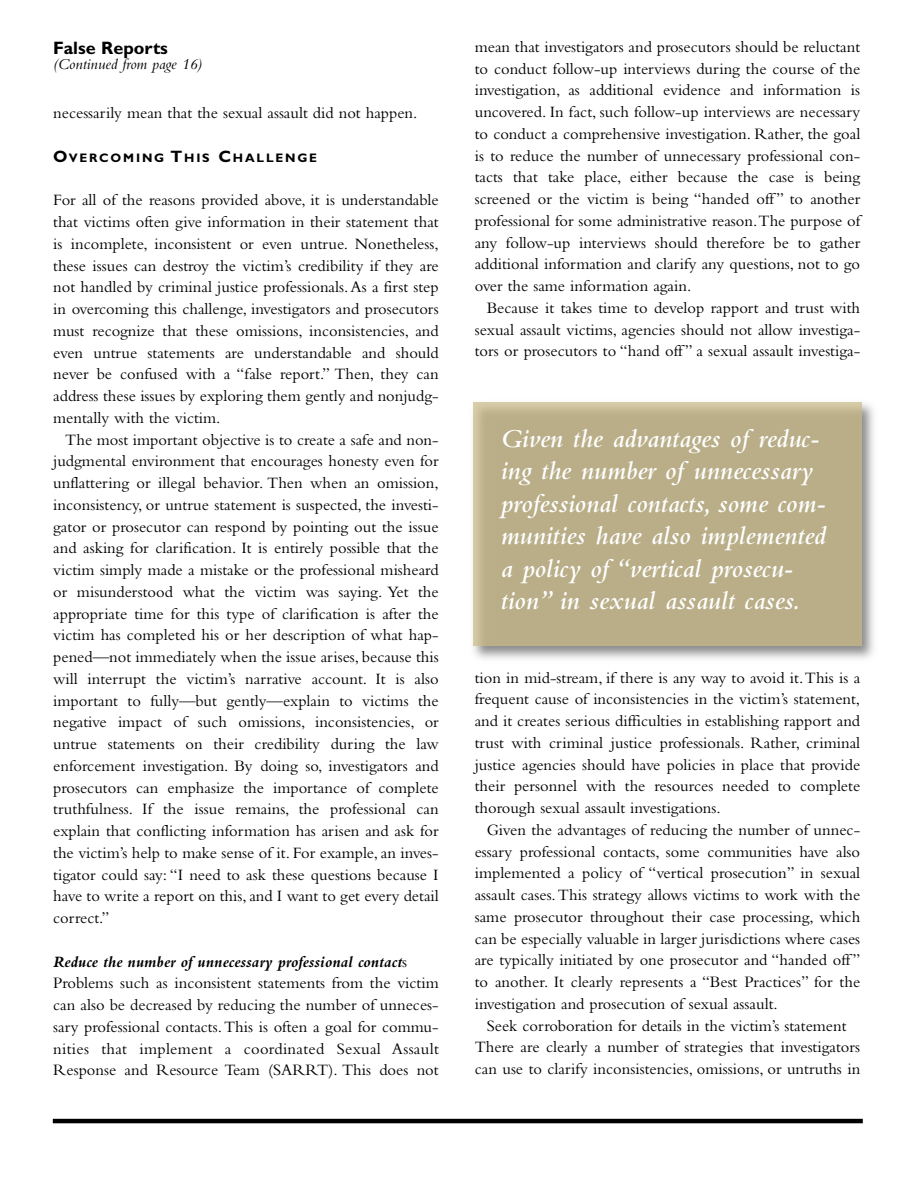
<style>
.page{position:relative;width:918px;height:1188px;background:#fff}
.page>*{position:absolute;margin:0;border:0;box-sizing:border-box;transform-origin:0 0}
.t1{font:italic 600 27px/32.4px "Bembo";color:#fff}
.t2{font:700 18px "Gill Sans";color:#000}
.t3{font:16.5px/21.8px "Bembo";color:#000;text-align:justify}
.t4{font:italic 15.75px "Bembo";color:#000}
.t5{font:700 12.3px "Gill Sans";letter-spacing:.145em;color:#000}
.s1{font-size:16.5px}
.s2{font-weight:700;font-style:italic}
</style>
<div class="page">
<hr style="left:53px;top:1119px;width:810px;height:4px;background:#000">
<img style="left:473px;top:403px;width:401px;height:256px">
<div style="left:473px;top:402px;width:389px;height:244px;background:#b9ae88"></div>
<p class="t2" style="left:53px;top:42px;width:116px">False Reports</p>
<p class="t4" style="left:53px;top:58px;width:150px">(Continued from page 16)</p>
<p class="t3" style="left:53px;top:104px;width:366px">necessarily mean that the sexual assault did not happen.</p>
<p class="t5" style="left:53px;top:154px;width:265px"><span class="s1">O</span>VERCOMING <span class="s1">T</span>HIS <span class="s1">C</span>HALLENGE</p>
<p class="t3" style="left:53px;top:191px;width:387px">For all of the reasons provided above, it is understandable that victims often give information in their statement that is incomplete, inconsistent or even untrue. Nonetheless, these issues can destroy the victim’s credibility if they are not handled by criminal justice professionals. As a first step in overcoming this challenge, investigators and prosecutors must recognize that these omissions, inconsistencies, and even untrue statements are understandable and should never be confused with a “false report.” Then, they can address these issues by exploring them gently and nonjudg&shy;mentally with the victim.</p>
<p class="t3" style="left:53px;top:430px;width:387px;text-indent:12px">The most important objective is to create a safe and non&shy;judgmental environment that encourages honesty even for unflattering or illegal behavior. Then when an omission, inconsistency, or untrue statement is suspected, the investi&shy;gator or prosecutor can respond by pointing out the issue and asking for clarification. It is entirely possible that the victim simply made a mistake or the professional misheard or misunderstood what the victim was saying. Yet the appropriate time for this type of clarification is after the victim has completed his or her description of what hap&shy;pened—not immediately when the issue arises, because this will interrupt the victim’s narrative account. It is also important to fully—but gently—explain to victims the negative impact of such omissions, inconsistencies, or untrue statements on their credibility during the law enforcement investigation. By doing so, investigators and prosecutors can emphasize the importance of complete truthfulness. If the issue remains, the professional can explain that conflicting information has arisen and ask for the victim’s help to make sense of it. For example, an inves&shy;tigator could say: “I need to ask these questions because I have to write a report on this, and I want to get every detail correct.”</p>
<p class="t3" style="left:53px;top:952px;width:387px;text-align:left"><span class="s2">Reduce the number of unnecessary professional contact</span>s Problems such as inconsistent statements from the victim can also be decreased by reducing the number of unneces&shy;sary professional contacts. This is often a goal for commu&shy;nities that implement a coordinated Sexual Assault Response and Resource Team (SARRT). This does not</p>
<p class="t3" style="left:475px;top:37px;width:387px">mean that investigators and prosecutors should be reluctant to conduct follow-up interviews during the course of the investigation, as additional evidence and information is uncovered. In fact, such follow-up interviews are necessary to conduct a comprehensive investigation. Rather, the goal is to reduce the number of unnecessary professional con&shy;tacts that take place, either because the case is being screened or the victim is being “handed off” to another professional for some administrative reason. The purpose of any follow-up interviews should therefore be to gather additional information and clarify any questions, not to go over the same information again.</p>
<p class="t3" style="left:475px;top:298px;width:387px;text-indent:12px">Because it takes time to develop rapport and trust with sexual assault victims, agencies should not allow investiga&shy;tors or prosecutors to “hand off” a sexual assault investiga-</p>
<h1 class="t1" style="left:501px;top:425px;width:327px">Given the advantages of reduc&shy;ing the number of unnecessary professional contacts, some com&shy;munities have also implemented a policy of “vertical prosecu&shy;tion” in sexual assault cases.</h1>
<p class="t3" style="left:475px;top:668px;width:387px">tion in mid-stream, if there is any way to avoid it. This is a frequent cause of inconsistencies in the victim’s statement, and it creates serious difficulties in establishing rapport and trust with criminal justice professionals. Rather, criminal justice agencies should have policies in place that provide their personnel with the resources needed to complete thorough sexual assault investigations.</p>
<p class="t3" style="left:475px;top:820px;width:387px;text-indent:12px">Given the advantages of reducing the number of unnec&shy;essary professional contacts, some communities have also implemented a policy of “vertical prosecution” in sexual assault cases. This strategy allows victims to work with the same prosecutor throughout their case processing, which can be especially valuable in larger jurisdictions where cases are typically initiated by one prosecutor and “handed off” to another. It clearly represents a “Best Practices” for the investigation and prosecution of sexual assault.</p>
<p class="t3" style="left:475px;top:1016px;width:387px;text-align:center">Seek corroboration for details in the victim’s statement<br>There are clearly a number of strategies that investigators can use to clarify inconsistencies, omissions, or untruths in</p>
</div>
